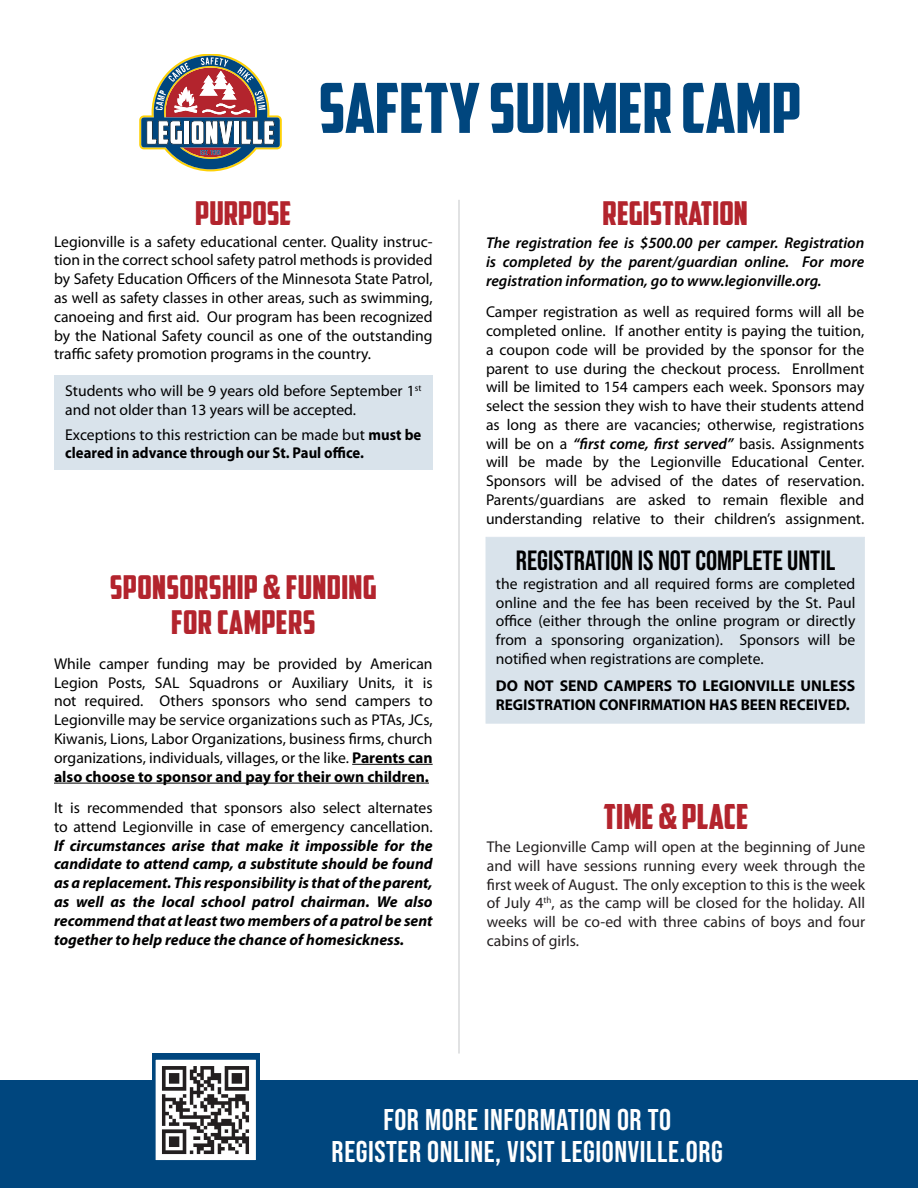
<style>
.page{position:relative;width:918px;height:1188px;background:#fff}
.page>*{position:absolute;margin:0;border:0;box-sizing:border-box;transform-origin:0 0}
.t1{font:69px "American Captain";color:#00467e}
.t2{font:34.8px "American Captain";color:#b3242d}
.t3{font:33.15px "American Captain";letter-spacing:.01em;color:#b3242d}
.t4{font:33px "American Captain";color:#b3242d}
.t5{font:700 30px "Bebas Neue Pro";letter-spacing:.02em;color:#fff}
.t6{font:700 27.9px "Bebas Neue Pro";color:#000001}
.t7{font:15.6px/18.8px "Myriad Pro";color:#000001;text-align:justify}
.t8{font:italic 700 15.6px/18.8px "Myriad Pro";color:#000001;text-align:justify}
.t9{font:15.6px/18.8px "Myriad Pro";color:#231f20;text-align:justify}
.t10{font:italic 600 15.6px/18.8px "Myriad Pro";color:#000001;text-align:justify}
.t11{font:700 15.6px/18.8px "Myriad Pro";color:#000001;scale:.94 1}
.t12{font:700 15.6px/18.8px "Myriad Pro";color:#000001}
.s1{font-weight:400}
.s2{font-weight:700}
.s3{font-weight:400;font-style:normal}
.s4{font-weight:600;font-style:italic}
</style>
<div class="page">
<div style="left:486px;top:537px;width:379px;height:187px;background:#d9e3eb"></div>
<div style="left:54px;top:376px;width:379px;height:94px;background:#d9e3eb"></div>
<hr style="left:352px;top:764px;width:81px;height:1px;background:#000001">
<hr style="left:54px;top:783px;width:375px;height:1px;background:#000001">
<svg style="left:139px;top:54px;width:143px;height:117px"></svg>
<div style="left:0;top:1080px;width:918px;height:108px;background:#00467e"></div>
<div style="left:152px;top:1054px;width:107px;height:107px;background:#00467e"></div>
<svg style="left:155px;top:1059px;width:101px;height:102px"></svg>
<hr style="left:458px;top:200px;width:2px;height:854px;background:#d8d9db">
<p class="t1" style="left:319px;top:67px;width:484px">SAFETY SUMMER CAMP</p>
<p class="t3" style="left:195px;top:193px;width:98px">PURPOSE</p>
<p class="t7" style="left:54px;top:232px;width:380px">Legionville is a safety educational center. Quality instruc&shy;tion in the correct school safety patrol methods is provided by Safety Education Officers of the Minnesota State Patrol, as well as safety classes in other areas, such as swimming, canoeing and first aid. Our program has been recognized by the National Safety council as one of the outstanding traffic safety promotion programs in the country.</p>
<p class="t7" style="left:65px;top:382px;width:358px">Students who will be 9 years old before September 1<sup>st </sup>and not older than 13 years will be accepted.</p>
<p class="t11" style="left:65px;top:424px;width:380px"><span class="s1">Exceptions to this restriction can be made but</span> must be cleared in advance through our St. Paul office.</p>
<p class="t3" style="left:110px;top:568px;width:268px">SPONSORSHIP &amp; FUNDING</p>
<p class="t3" style="left:171px;top:602px;width:146px">FOR CAMPERS</p>
<p class="t7" style="left:54px;top:654px;width:380px">While camper funding may be provided by American Legion Posts, SAL Squadrons or Auxiliary Units, it is not required. Others sponsors who send campers to Legionville may be service organizations such as PTAs, JCs, Kiwanis, Lions, Labor Organizations, business firms, church organizations, individuals, villages, or the like. <span class="s2">Parents can also choose to sponsor and pay for their own children.</span></p>
<p class="t8" style="left:54px;top:798px;width:380px"><span class="s3">It is recommended that sponsors also select alternates to attend Legionville in case of emergency cancellation.<br></span>If circumstances arise that make it impossible for the candidate to attend camp, a substitute should be found as a replacement. This responsibility is that of the parent, as well as the local school patrol chairman. We also recommend that at least two members of a patrol be sent together to help reduce the chance of homesickness.</p>
<p class="t4" style="left:603px;top:193px;width:147px">REGISTRATION</p>
<p class="t10" style="left:486px;top:233px;width:380px">The registration fee is $500.00 per camper. Registration is completed by the parent/guardian online. For more registration information, go to www.legionville.org.</p>
<p class="t7" style="left:486px;top:302px;width:380px">Camper registration as well as required forms will all be completed online. If another entity is paying the tuition, a coupon code will be provided by the sponsor for the parent to use during the checkout process. Enrollment will be limited to 154 campers each week. Sponsors may select the session they wish to have their students attend as long as there are vacancies; otherwise, registrations will be on a <span class="s4">“first come, first served”</span> basis. Assignments will be made by the Legionville Educational Center.<br>Sponsors will be advised of the dates of reservation.<br>Parents/guardians are asked to remain flexible and understanding relative to their children’s assignment.</p>
<p class="t6" style="left:516px;top:544px;width:321px">REGISTRATION IS NOT COMPLETE UNTIL</p>
<p class="t7" style="left:496px;top:574px;width:361px">the registration and all required forms are completed online and the fee has been received by the St. Paul office (either through the online program or directly from a sponsoring organization). Sponsors will be notified when registrations are complete.</p>
<p class="t12" style="left:496px;top:676px;width:361px">DO NOT SEND CAMPERS TO LEGIONVILLE UNLESS<br>REGISTRATION CONFIRMATION HAS BEEN RECEIVED.</p>
<p class="t2" style="left:604px;top:796px;width:146px">TIME &amp; PLACE</p>
<p class="t9" style="left:487px;top:837px;width:380px">The Legionville Camp will open at the beginning of June and will have sessions running every week through the first week of August. The only exception to this is the week of July 4<sup>th</sup>, as the camp will be closed for the holiday. All weeks will be co-ed with three cabins of boys and four cabins of girls.</p>
<p class="t5" style="left:383px;top:1102px;width:289px">FOR MORE INFORMATION OR TO</p>
<p class="t5" style="left:332px;top:1134px;width:393px">REGISTER ONLINE, VISIT LEGIONVILLE.ORG</p>
</div>
